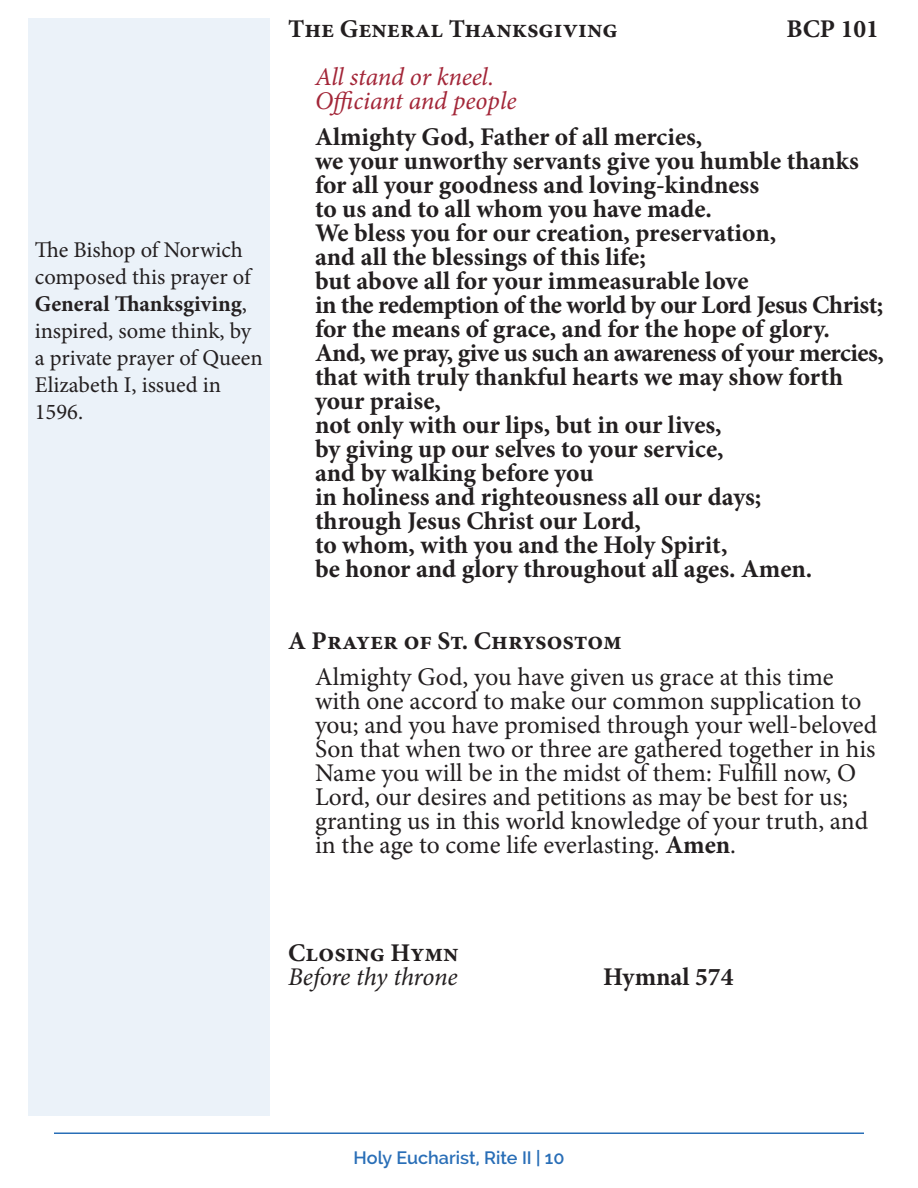
<style>
.page{position:relative;width:918px;height:1188px;background:#fff}
.page>*{position:absolute;margin:0;border:0;box-sizing:border-box;transform-origin:0 0}
.Section_Header{font:700 25.5px/24px "Minion Pro";letter-spacing:-.005em;color:#231f20}
.Section_Header-2{font:25.5px/24px "Minion Pro";letter-spacing:-.005em;color:#231f20}
.t1{font:italic 25.5px "Minion Pro";letter-spacing:-.005em;color:#a32638}
.People{font:700 25.5px "Minion Pro";color:#231f20}
.Section_Header-3{font:italic 25.5px/24px "Minion Pro";letter-spacing:-.01em;color:#231f20}
.t2{font:22.5px/27px "Minion Pro";color:#231f20}
.t3{font:600 18px "Raleway";color:#296eb7}
.s1{font-weight:700}
.s2{font-weight:700;font-style:normal}
</style>
<div class="page">
<hr style="left:54px;top:1132px;width:810px;height:2px;background:#296eb7">
<div style="left:28px;top:18px;width:242px;height:1098px;background:#ebf2f9"></div>
<p class="t2" style="left:35px;top:237px;width:229px">The Bishop of Norwich composed this prayer of<br><span class="s1">General Thanksgiving</span>, inspired, some think, by a private prayer of Queen<br>Elizabeth I, issued in<br>1596.</p>
<p class="People" style="left:288px;top:10px;width:331px">The General Thanksgiving</p>
<p class="People" style="left:786px;top:10px;width:94px">BCP 101</p>
<p class="t1" style="left:315px;top:59px;width:181px">All stand or kneel.</p>
<p class="t1" style="left:315px;top:83px;width:203px">Officiant and people</p>
<p class="Section_Header" style="left:315px;top:124px;width:570px">Almighty God, Father of all mercies,<br>we your unworthy servants give you humble thanks for all your goodness and loving-kindness<br>to us and to all whom you have made.<br>We bless you for our creation, preservation,<br>and all the blessings of this life;<br>but above all for your immeasurable love<br>in the redemption of the world by our Lord Jesus Christ; for the means of grace, and for the hope of glory.<br>And, we pray, give us such an awareness of your mercies, that with truly thankful hearts we may show forth your praise,<br>not only with our lips, but in our lives,<br>by giving up our selves to your service,<br>and by walking before you<br>in holiness and righteousness all our days;<br>through Jesus Christ our Lord,<br>to whom, with you and the Holy Spirit,<br>be honor and glory throughout all ages. Amen.</p>
<p class="Section_Header" style="left:288px;top:628px;width:335px">A Prayer of St. Chrysostom</p>
<p class="Section_Header-2" style="left:315px;top:665px;width:564px">Almighty God, you have given us grace at this time with one accord to make our common supplication to you; and you have promised through your well-beloved Son that when two or three are gathered together in his Name you will be in the midst of them: Fulfill now, O Lord, our desires and petitions as may be best for us; granting us in this world knowledge of your truth, and in the age to come life everlasting. <span class="s1">Amen</span>.</p>
<p class="Section_Header-3" style="left:288px;top:940px;width:172px"><span class="s2">Closing Hymn<br></span>Before thy throne</p>
<p class="Section_Header" style="left:603px;top:964px;width:132px">Hymnal 574</p>
<p class="t3" style="left:353px;top:1147px;width:213px">Holy Eucharist, Rite II | 10</p>
</div>
